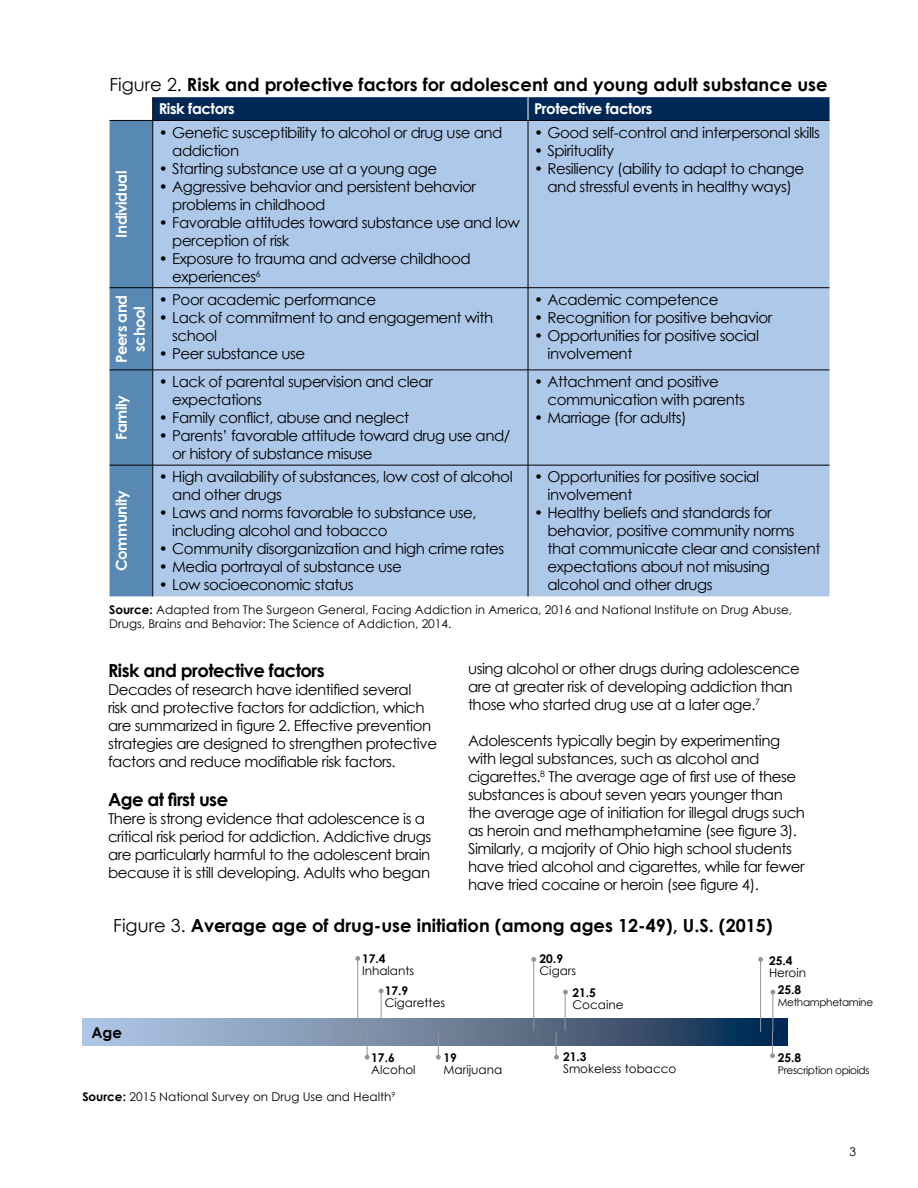
<style>
.page{position:relative;width:918px;height:1188px;background:#fff}
.page>*{position:absolute;margin:0;border:0;box-sizing:border-box;transform-origin:0 0}
.t1{font:700 18px "Century Gothic";color:#000}
.t2{font:700 18px "Century Gothic";letter-spacing:-.03em;color:#000}
.t3{font:15px/18px "Century Gothic";letter-spacing:-.03em;color:#000}
.t4{font:700 15px/18px "Century Gothic";letter-spacing:-.03em;color:#fff;text-align:center}
.t5{font:700 15px "Century Gothic";color:#000}
.t6{font:12px/14.4px "Century Gothic";color:#000}
.t7{font:700 12px "Century Gothic";color:#000}
.t8{font:10.5px "Century Gothic";letter-spacing:-.03em;color:#000}
.s1{font-weight:400}
.s2{font-weight:700}
</style>
<div class="page">
<svg style="left:110px;top:97px;width:720px;height:499px;background:#a0bbdd"></svg>
<svg style="left:82px;top:1019px;width:706px;height:27px;background:#677e9a"></svg>
<hr style="left:357px;top:959px;width:1px;height:72px;background:#939598">
<hr style="left:381px;top:991px;width:1px;height:41px;background:#939598">
<hr style="left:533px;top:958px;width:1px;height:73px;background:#939598">
<hr style="left:565px;top:991px;width:1px;height:40px;background:#939598">
<hr style="left:760px;top:959px;width:1px;height:73px;background:#939598">
<hr style="left:772px;top:993px;width:1px;height:38px;background:#939598">
<svg style="left:355px;top:956px;width:5px;height:5px"></svg>
<svg style="left:379px;top:988px;width:5px;height:5px"></svg>
<svg style="left:365px;top:1029px;width:5px;height:31px"></svg>
<svg style="left:436px;top:1032px;width:5px;height:28px"></svg>
<svg style="left:531px;top:957px;width:5px;height:5px"></svg>
<svg style="left:563px;top:990px;width:5px;height:5px"></svg>
<svg style="left:554px;top:1032px;width:5px;height:28px"></svg>
<svg style="left:758px;top:957px;width:5px;height:5px"></svg>
<svg style="left:770px;top:990px;width:5px;height:5px"></svg>
<svg style="left:770px;top:1031px;width:5px;height:27px"></svg>
<p class="t1" style="left:110px;top:71px;width:720px"><span class="s1">Figure 2.</span> Risk and protective factors for adolescent and young adult substance use</p>
<p class="t4" style="left:112px;top:238px;width:69px;rotate:-90deg">Individual</p>
<p class="t4" style="left:159px;top:99px;width:78px">Risk factors</p>
<p class="t4" style="left:534px;top:99px;width:120px">Protective factors</p>
<p class="t3" style="left:172px;top:123px;width:332px;text-indent:-14px">• Genetic susceptibility to alcohol or drug use and addiction</p>
<p class="t3" style="left:159px;top:159px;width:280px">• Starting substance use at a young age</p>
<p class="t3" style="left:172px;top:177px;width:305px;text-indent:-14px">• Aggressive behavior and persistent behavior problems in childhood</p>
<p class="t3" style="left:172px;top:213px;width:349px;text-indent:-14px">• Favorable attitudes toward substance use and low perception of risk</p>
<p class="t3" style="left:172px;top:249px;width:300px;text-indent:-14px">• Exposure to trauma and adverse childhood experiences<sup>6</sup></p>
<p class="t3" style="left:534px;top:123px;width:287px">• Good self-control and interpersonal skills</p>
<p class="t3" style="left:534px;top:141px;width:82px">• Spirituality</p>
<p class="t3" style="left:534px;top:159px;width:272px;text-align:center">• Resiliency (ability to adapt to change and stressful events in healthy ways)</p>
<p class="t4" style="left:112px;top:363px;width:70px;rotate:-90deg">Peers and school</p>
<p class="t3" style="left:159px;top:290px;width:219px">• Poor academic performance</p>
<p class="t3" style="left:172px;top:308px;width:323px;text-indent:-14px">• Lack of commitment to and engagement with school</p>
<p class="t3" style="left:159px;top:344px;width:148px">• Peer substance use</p>
<p class="t4" style="left:112px;top:440px;width:46px;rotate:-90deg">Family</p>
<p class="t4" style="left:112px;top:571px;width:82px;rotate:-90deg">Community</p>
<p class="t3" style="left:172px;top:373px;width:262px;text-indent:-14px">• Lack of parental supervision and clear expectations</p>
<p class="t3" style="left:159px;top:409px;width:252px">• Family conflict, abuse and neglect</p>
<p class="t3" style="left:172px;top:427px;width:340px;text-indent:-14px">• Parents’ favorable attitude toward drug use and/ or history of substance misuse</p>
<p class="t3" style="left:172px;top:468px;width:342px;text-indent:-14px">• High availability of substances, low cost of alcohol and other drugs</p>
<p class="t3" style="left:172px;top:504px;width:306px;text-indent:-14px">• Laws and norms favorable to substance use, including alcohol and tobacco</p>
<p class="t3" style="left:159px;top:540px;width:347px">• Community disorganization and high crime rates</p>
<p class="t3" style="left:159px;top:558px;width:245px">• Media portrayal of substance use</p>
<p class="t3" style="left:159px;top:576px;width:197px">• Low socioeconomic status</p>
<p class="t3" style="left:534px;top:290px;width:186px">• Academic competence</p>
<p class="t3" style="left:534px;top:308px;width:240px">• Recognition for positive behavior</p>
<p class="t3" style="left:548px;top:326px;width:213px;text-indent:-14px">• Opportunities for positive social involvement</p>
<p class="t3" style="left:548px;top:373px;width:199px;text-indent:-14px">• Attachment and positive communication with parents</p>
<p class="t3" style="left:534px;top:409px;width:154px">• Marriage (for adults)</p>
<p class="t3" style="left:548px;top:468px;width:213px;text-indent:-14px">• Opportunities for positive social involvement</p>
<p class="t3" style="left:548px;top:504px;width:274px;text-indent:-14px">• Healthy beliefs and standards for behavior, positive community norms that communicate clear and consistent expectations about not misusing alcohol and other drugs</p>
<p class="t6" style="left:109px;top:602px;width:684px"><span class="s2">Source:</span> Adapted from The Surgeon General, Facing Addiction in America, 2016 and National Institute on Drug Abuse,<br>Drugs, Brains and Behavior: The Science of Addiction, 2014.</p>
<p class="t2" style="left:108px;top:656px;width:218px">Risk and protective factors</p>
<p class="t3" style="left:108px;top:680px;width:331px">Decades of research have identified several<br>risk and protective factors for addiction, which are summarized in figure 2. Effective prevention strategies are designed to strengthen protective factors and reduce modifiable risk factors.</p>
<p class="t2" style="left:108px;top:786px;width:122px">Age at first use</p>
<p class="t3" style="left:108px;top:810px;width:325px">There is strong evidence that adolescence is a critical risk period for addiction. Addictive drugs are particularly harmful to the adolescent brain because it is still developing. Adults who began</p>
<p class="t3" style="left:468px;top:660px;width:333px">using alcohol or other drugs during adolescence are at greater risk of developing addiction than those who started drug use at a later age.<sup>7</sup></p>
<p class="t3" style="left:468px;top:732px;width:339px">Adolescents typically begin by experimenting with legal substances, such as alcohol and cigarettes.<sup>8</sup> The average age of first use of these substances is about seven years younger than the average age of initiation for illegal drugs such as heroin and methamphetamine (see figure 3).<br>Similarly, a majority of Ohio high school students have tried alcohol and cigarettes, while far fewer have tried cocaine or heroin (see figure 4).</p>
<p class="t1" style="left:113px;top:912px;width:661px"><span class="s1">Figure 3.</span> Average age of drug-use initiation (among ages 12-49), U.S. (2015)</p>
<p class="t5" style="left:91px;top:1021px;width:32px">Age</p>
<p class="t7" style="left:362px;top:949px;width:25px">17.4</p>
<p class="t6" style="left:362px;top:963px;width:54px">Inhalants</p>
<p class="t7" style="left:385px;top:982px;width:25px">17.9</p>
<p class="t6" style="left:385px;top:995px;width:62px">Cigarettes</p>
<p class="t7" style="left:371px;top:1048px;width:25px">17.6</p>
<p class="t6" style="left:371px;top:1062px;width:46px">Alcohol</p>
<p class="t7" style="left:444px;top:1048px;width:15px">19</p>
<p class="t6" style="left:444px;top:1062px;width:60px">Marijuana</p>
<p class="t6" style="left:82px;top:1090px;width:314px"><span class="s2">Source:</span> 2015 National Survey on Drug Use and Health<sup>9</sup></p>
<p class="t7" style="left:540px;top:949px;width:25px">20.9</p>
<p class="t6" style="left:540px;top:963px;width:38px">Cigars</p>
<p class="t7" style="left:572px;top:984px;width:25px">21.5</p>
<p class="t6" style="left:572px;top:998px;width:53px">Cocaine</p>
<p class="t7" style="left:563px;top:1047px;width:25px">21.3</p>
<p class="t6" style="left:563px;top:1061px;width:115px">Smokeless tobacco</p>
<p class="t7" style="left:769px;top:952px;width:25px">25.4</p>
<p class="t6" style="left:769px;top:965px;width:39px">Heroin</p>
<p class="t7" style="left:778px;top:980px;width:25px">25.8</p>
<p class="t8" style="left:778px;top:995px;width:97px">Methamphetamine</p>
<p class="t7" style="left:778px;top:1048px;width:25px">25.8</p>
<p class="t8" style="left:778px;top:1063px;width:93px">Prescription opioids</p>
<p class="t6" style="left:850px;top:1145px;width:8px">3</p>
</div>
